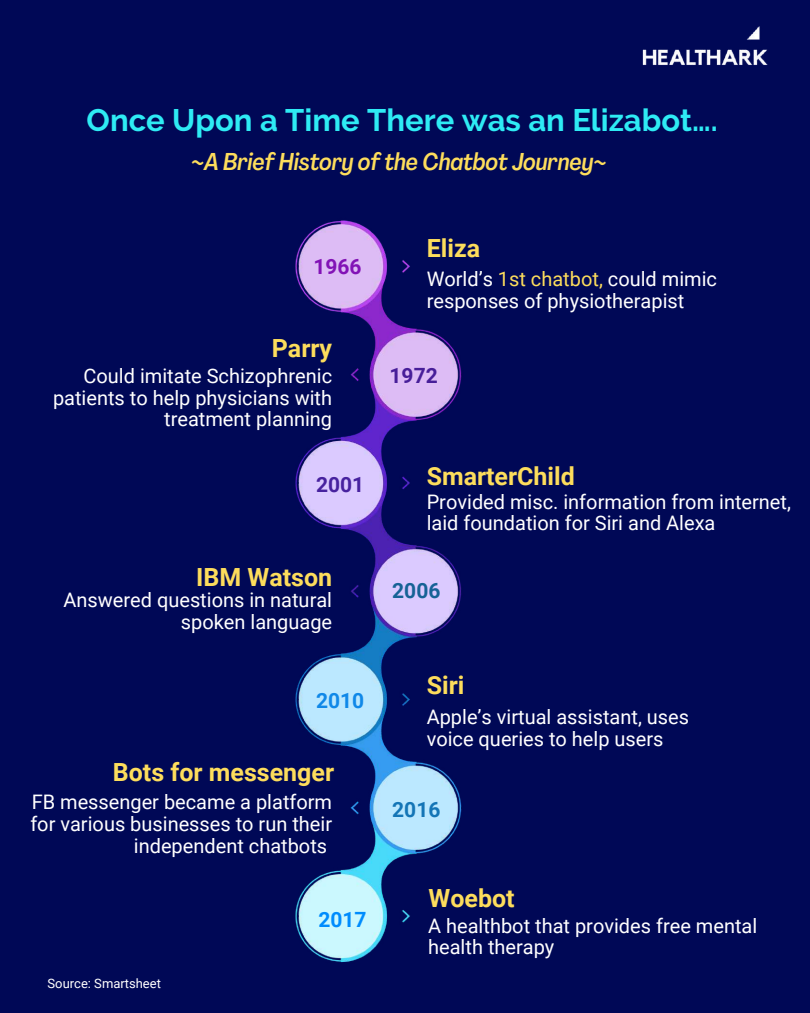
<style>
.page{position:relative;width:810px;height:1013px;background:#fff}
.page>*{position:absolute;margin:0;border:0;box-sizing:border-box;transform-origin:0 0}
.t1{font:700 31px "Raleway";color:#2eebf4}
.t2{font:700 25px "Roboto";color:#fddd5c}
.t3{font:italic 500 condensed 24px "Agrandir";color:#fddd5c}
.t4{font:700 21px "Roboto";color:#47229f}
.t5{font:700 21px "Roboto";color:#1088e8}
.t6{font:700 21px "Roboto";color:#166296}
.t7{font:700 21px "Roboto";color:#1475b6}
.t8{font:700 21px "Roboto";color:#8212b6}
.t9{font:700 21px "Roboto";color:#008cfd}
.t10{font:700 21px "Roboto";color:#471e99}
.t11{font:20px/21.8px "Roboto";color:#fff}
.t12{font:13px "Roboto";color:#fff}
.s1{color:#fddd5c}
</style>
<div class="page">
<div style="left:0;top:0;width:810px;height:1012px;background:#000856"></div>
<img style="left:642px;top:26px;width:126px;height:39px">
<img style="left:295px;top:220px;width:167px;height:743px">
<h1 class="t1" style="left:87px;top:102px;width:633px">Once Upon a Time There was an Elizabot….</h1>
<p class="t3" style="left:191px;top:152px;width:417px">~A Brief History of the Chatbot Journey~</p>
<p class="t8" style="left:313px;top:255px;width:50px">1966</p>
<p class="t2" style="left:272px;top:333px;width:62px">Parry</p>
<p class="t2" style="left:427px;top:233px;width:55px">Eliza</p>
<p class="t11" style="left:427px;top:268px;width:292px">World’s <span class="s1">1st chatbot,</span> could mimic responses of physiotherapist</p>
<p class="t11" style="left:84px;top:365px;width:250px">Could imitate Schizophrenic</p>
<p class="t10" style="left:390px;top:363px;width:50px">1972</p>
<p class="t11" style="left:53px;top:387px;width:281px;text-align:right">patients to help physicians with treatment planning</p>
<p class="t4" style="left:316px;top:472px;width:50px">2001</p>
<p class="t2" style="left:196px;top:562px;width:138px">IBM Watson</p>
<p class="t11" style="left:63px;top:589px;width:270px;text-align:right">Answered questions in natural spoken language</p>
<p class="t5" style="left:316px;top:688px;width:50px">2010</p>
<p class="t2" style="left:113px;top:758px;width:223px">Bots for messenger</p>
<p class="t11" style="left:30px;top:791px;width:303px;text-align:right">FB messenger became a platform for various businesses to run their independent chatbots</p>
<p class="t12" style="left:48px;top:976px;width:115px">Source: Smartsheet</p>
<p class="t9" style="left:318px;top:907px;width:50px">2017</p>
<p class="t2" style="left:427px;top:462px;width:150px">SmarterChild</p>
<p class="t11" style="left:427px;top:491px;width:366px">Provided misc. information from internet, laid foundation for Siri and Alexa</p>
<p class="t6" style="left:392px;top:579px;width:50px">2006</p>
<p class="t2" style="left:427px;top:671px;width:39px">Siri</p>
<p class="t11" style="left:427px;top:706px;width:264px">Apple’s virtual assistant, uses voice queries to help users</p>
<p class="t7" style="left:392px;top:797px;width:50px">2016</p>
<p class="t2" style="left:429px;top:884px;width:88px">Woebot</p>
<p class="t11" style="left:428px;top:914px;width:331px">A healthbot that provides free mental health therapy</p>
</div>
